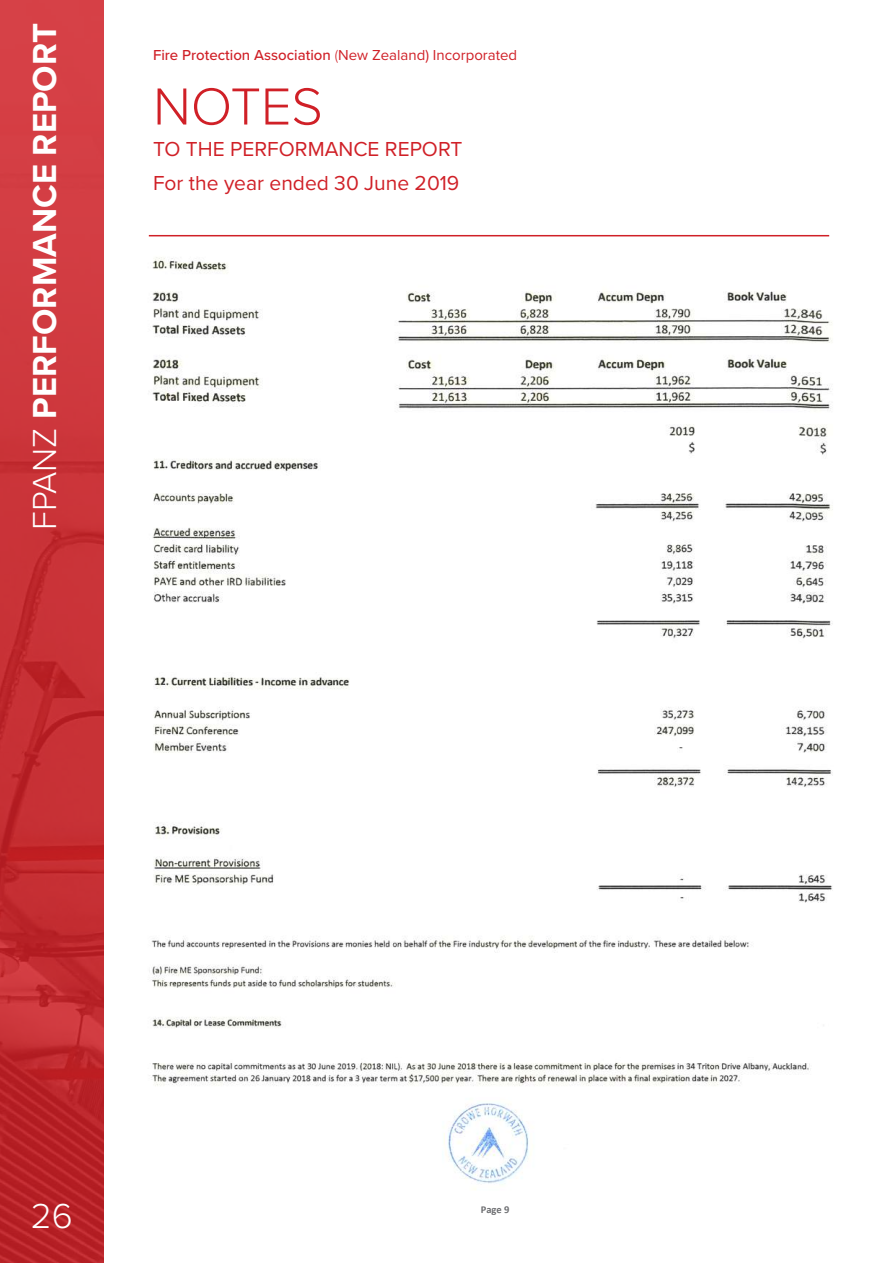
<style>
.page{position:relative;width:893px;height:1263px;background:#fff}
.page>*{position:absolute;margin:0;border:0;box-sizing:border-box;transform-origin:0 0}
.t1{font:300 54px "Proxima Nova";color:#d02027}
.t2{font:300 36px "Proxima Nova";color:#fff}
.t3{font:700 34.5px "Proxima Nova";color:#fff}
.t4{font:21px/33.8px "Proxima Nova";color:#d02027}
.t5{font:500 15px "Proxima Nova";color:#d02027}
.t6{font:700 10.5px "Calibri";color:#6c6d70}
.s1{font-weight:300}
.s2{font-weight:400}
</style>
<div class="page">
<img style="left:0;top:0;width:103px;height:1263px">
<hr style="left:149px;top:235px;width:680px;height:1px;background:#d02027">
<img style="left:396px;top:291px;width:437px;height:612px">
<img style="left:152px;top:257px;width:197px;height:629px">
<img style="left:149px;top:936px;width:661px;height:254px">
<h3 class="t3" style="left:19px;top:530px;width:508px;rotate:-90deg"><span class="s1">FPANZ</span> PERFORMANCE REPORT</h3>
<p class="t5" style="left:153px;top:44px;width:366px">Fire Protection Association <span class="s1">(</span><span class="s2">New Zealand) Incorporated</span></p>
<h1 class="t1" style="left:153px;top:66px;width:171px">NOTES</h1>
<h3 class="t4" style="left:153px;top:131px;width:311px">TO THE PERFORMANCE REPORT<br>For the year ended 30 June 2019</h3>
<h2 class="t2" style="left:31px;top:1189px;width:43px">26</h2>
<p class="t6" style="left:481px;top:1203px;width:30px">Page 9</p>
</div>
